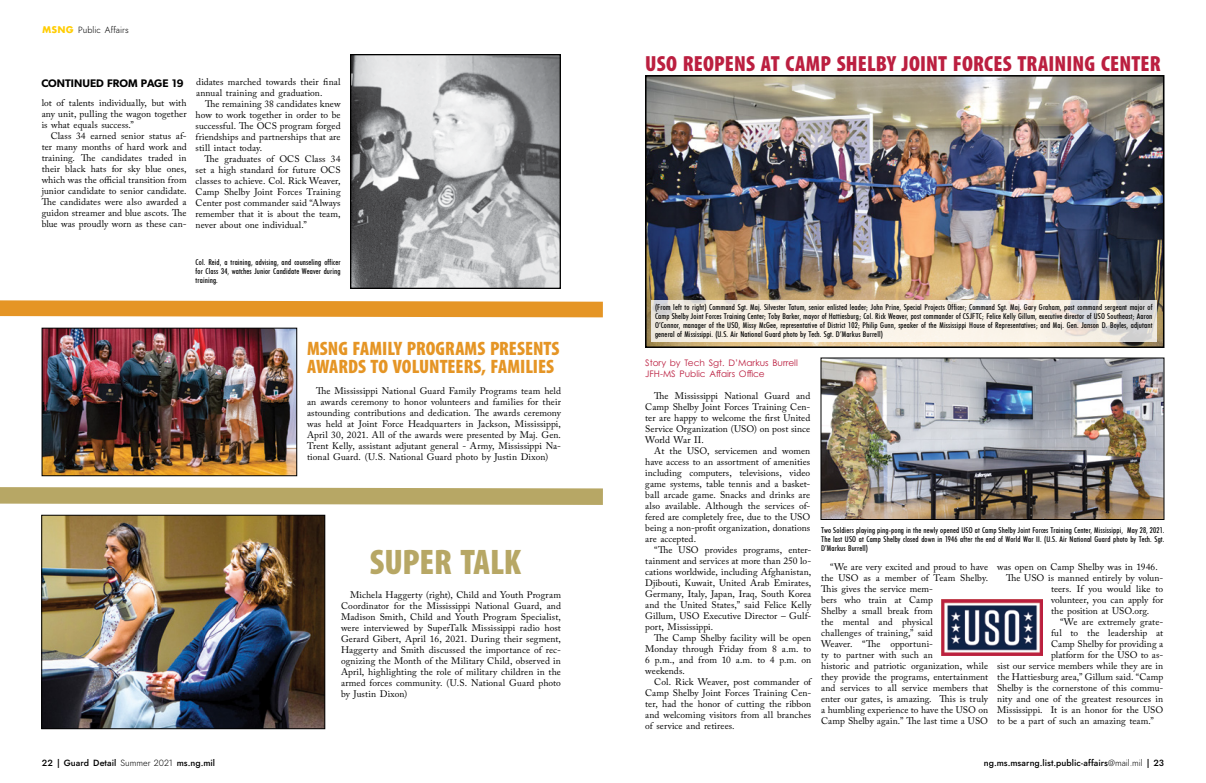
<style>
.page{position:relative;width:1206px;height:783px;background:#fff}
.page>*{position:absolute;margin:0;border:0;box-sizing:border-box;transform-origin:0 0}
.t1{font:900 condensed 35.7px "Myriad Pro";letter-spacing:-.01em;color:#b7a765}
.t2{font:900 condensed 22px "Myriad Pro";letter-spacing:.01em;color:#bb1f40}
.t3{font:900 condensed 19.5px/18px "Myriad Pro";color:#e59525}
.t4{font:600 11px "Gibson";color:#000}
.t5{font:9.5px/11px "Adobe Caslon Pro";letter-spacing:.005em;color:#000;text-align:justify}
.t6{font:500 9px "Jost";letter-spacing:.005em;color:#000}
.t7{font:9px/11px "Century Gothic Pro";color:#bb1f40}
.t8{font:300 9px "Jost";color:#000}
.t9{font:500 condensed 8px/9px "Futura BT";letter-spacing:.015em;color:#000;text-align:justify}
.s1{font-family:"Futura";font-weight:700;color:#ffcd03}
.s2{font-weight:300}
</style>
<div class="page">
<svg style="left:0;top:300px;width:603px;height:17px;background:#e79d36"></svg>
<svg style="left:0;top:487px;width:603px;height:18px;background:#bcae71"></svg>
<img style="left:43px;top:517px;width:280px;height:210px">
<div style="left:41px;top:515px;width:284px;height:214px;border:1px solid #000"></div>
<img style="left:44px;top:330px;width:251px;height:144px">
<div style="left:42px;top:328px;width:255px;height:148px;border:1px solid #000"></div>
<img style="left:822px;top:360px;width:340px;height:158px">
<div style="left:820px;top:358px;width:344px;height:162px;border:1px solid #000"></div>
<img style="left:648px;top:78px;width:514px;height:267px">
<div style="left:645px;top:75px;width:520px;height:273px;border:2px solid #000"></div>
<img style="left:942px;top:599px;width:100px;height:57px">
<svg style="left:651px;top:300px;width:506px;height:42px;background:#f2ece3"></svg>
<img style="left:352px;top:56px;width:207px;height:231px">
<div style="left:350px;top:54px;width:211px;height:235px;border:1px solid #000"></div>
<p class="t8" style="left:42px;top:24px;width:88px"><span class="s1">MSNG</span> Public Affairs</p>
<p class="t4" style="left:41px;top:76px;width:144px">CONTINUED FROM PAGE 19</p>
<p class="t5" style="left:42px;top:97px;width:146px">lot of talents individually, but with any unit, pulling the wagon together is what equals success.”</p>
<p class="t5" style="left:42px;top:130px;width:146px;text-indent:9px">Class 34 earned senior status af&shy;ter many months of hard work and training. The candidates traded in their black hats for sky blue ones, which was the official transition from junior candidate to senior candidate.<br>The candidates were also awarded a guidon streamer and blue ascots. The blue was proudly worn as these can-</p>
<p class="t5" style="left:196px;top:76px;width:146px">didates marched towards their final annual training and graduation.</p>
<p class="t5" style="left:196px;top:98px;width:146px;text-indent:10px">The remaining 38 candidates knew how to work together in order to be successful. The OCS program forged friendships and partnerships that are still intact today.</p>
<p class="t5" style="left:196px;top:153px;width:146px;text-indent:9px">The graduates of OCS Class 34 set a high standard for future OCS classes to achieve. Col. Rick Weaver, Camp Shelby Joint Forces Training Center post commander said “Always remember that it is about the team, never about one individual.”</p>
<p class="t9" style="left:196px;top:257px;width:146px">Col. Reid, a training, advising, and counseling officer for Class 34, watches Junior Candidate Weaver during training.</p>
<h3 class="t3" style="left:307px;top:339px;width:254px">MSNG FAMILY PROGRAMS PRESENTS<br>AWARDS TO VOLUNTEERS, FAMILIES</h3>
<p class="t5" style="left:307px;top:385px;width:255px;text-indent:9px">The Mississippi National Guard Family Programs team held an awards ceremony to honor volunteers and families for their astounding contributions and dedication. The awards ceremony was held at Joint Force Headquarters in Jackson, Mississippi, April 30, 2021. All of the awards were presented by Maj. Gen.<br>Trent Kelly, assistant adjutant general - Army, Mississippi Na&shy;tional Guard. (U.S. National Guard photo by Justin Dixon)</p>
<h1 class="t1" style="left:370px;top:539px;width:152px">SUPER TALK</h1>
<p class="t5" style="left:341px;top:589px;width:222px;text-indent:9px">Michela Haggerty (right), Child and Youth Program Coordinator for the Mississippi National Guard, and Madison Smith, Child and Youth Program Specialist, were interviewed by SuperTalk Mississippi radio host Gerard Gibert, April 16, 2021. During their segment, Haggerty and Smith discussed the importance of rec&shy;ognizing the Month of the Military Child, observed in April, highlighting the role of military children in the armed forces community. (U.S. National Guard photo by Justin Dixon)</p>
<p class="t6" style="left:42px;top:756px;width:175px">22 | Guard Detail <span class="s2">Summer 2021</span> ms.ng.mil</p>
<h2 class="t2" style="left:645px;top:49px;width:517px">USO REOPENS AT CAMP SHELBY JOINT FORCES TRAINING CENTER</h2>
<p class="t9" style="left:655px;top:303px;width:499px">(From left to right) Command Sgt. Maj. Silvester Tatum, senior enlisted leader; John Prine, Special Projects Officer; Command Sgt. Maj. Gary Graham, post command sergeant major of Camp Shelby Joint Forces Training Center; Toby Barker, mayor of Hattiesburg; Col. Rick Weaver, post commander of CSJFTC; Felice Kelly Gillum, executive director of USO Southeast; Aaron O’Connor, manager of the USO, Missy McGee, representative of District 102; Philip Gunn, speaker of the Mississippi House of Representatives; and Maj. Gen. Janson D. Boyles, adjutant general of Mississippi. (U.S. Air National Guard photo by Tech. Sgt. D’Markus Burrell)</p>
<p class="t7" style="left:645px;top:357px;width:154px">Story by Tech Sgt. D’Markus Burrell<br>JFH-MS Public Affairs Office</p>
<p class="t5" style="left:645px;top:390px;width:167px;text-indent:9px">The Mississippi National Guard and Camp Shelby Joint Forces Training Cen&shy;ter are happy to welcome the first United Service Organization (USO) on post since World War II.</p>
<p class="t5" style="left:645px;top:445px;width:167px;text-indent:9px">At the USO, servicemen and women have access to an assortment of amenities including computers, televisions, video game systems, table tennis and a basket&shy;ball arcade game. Snacks and drinks are also available. Although the services of&shy;fered are completely free, due to the USO being a non-profit organization, donations are accepted.</p>
<p class="t5" style="left:645px;top:544px;width:168px;text-indent:9px">“The USO provides programs, enter&shy;tainment and services at more than 250 lo&shy;cations worldwide, including Afghanistan, Djibouti, Kuwait, United Arab Emirates, Germany, Italy, Japan, Iraq, South Korea and the United States,” said Felice Kelly Gillum, USO Executive Director – Gulf&shy;port, Mississippi.</p>
<p class="t5" style="left:645px;top:632px;width:168px;text-indent:9px">The Camp Shelby facility will be open Monday through Friday from 8 a.m. to 6 p.m., and from 10 a.m. to 4 p.m. on weekends.</p>
<p class="t5" style="left:645px;top:676px;width:168px;text-indent:9px">Col. Rick Weaver, post commander of Camp Shelby Joint Forces Training Cen&shy;ter, had the honor of cutting the ribbon and welcoming visitors from all branches of service and retirees.</p>
<p class="t9" style="left:821px;top:526px;width:345px">Two Soldiers playing ping-pong in the newly opened USO at Camp Shelby Joint Forces Training Center, Mississippi, May 28, 2021.<br>The last USO at Camp Shelby closed down in 1946 after the end of World War II. (U.S. Air National Guard photo by Tech. Sgt.<br>D’Markus Burrell)</p>
<p class="t5" style="left:821px;top:561px;width:168px;text-align:left;text-indent:9px">“We are very excited and proud to have the USO as a member of Team Shelby.<br>This gives the service mem-<br>bers who train at Camp<br>Shelby a small break from<br>the mental and physical<br>challenges of training,” said<br>Weaver. “The opportuni-<br>ty to partner with such an<br>historic and patriotic organization, while they provide the programs, entertainment and services to all service members that enter our gates, is amazing. This is truly a humbling experience to have the USO on<br>Camp Shelby again.” The last time a USO</p>
<p class="t5" style="left:997px;top:561px;width:162px">was open on Camp Shelby was in 1946.</p>
<p class="t5" style="left:1006px;top:572px;width:159px">The USO is manned entirely by volun-</p>
<p class="t5" style="left:1051px;top:583px;width:114px">teers. If you would like to</p>
<p class="t5" style="left:1051px;top:594px;width:114px">volunteer, you can apply for</p>
<p class="t5" style="left:1051px;top:605px;width:100px">the position at USO.org.</p>
<p class="t5" style="left:1060px;top:616px;width:105px">“We are extremely grate-</p>
<p class="t5" style="left:1051px;top:627px;width:114px">ful to the leadership at</p>
<p class="t5" style="left:1051px;top:638px;width:114px">Camp Shelby for providing a</p>
<p class="t5" style="left:1051px;top:649px;width:114px">platform for the USO to as-</p>
<p class="t5" style="left:997px;top:660px;width:168px">sist our service members while they are in</p>
<p class="t5" style="left:997px;top:671px;width:168px">the Hattiesburg area,” Gillum said. “Camp</p>
<p class="t5" style="left:997px;top:682px;width:168px">Shelby is the cornerstone of this commu-</p>
<p class="t5" style="left:997px;top:693px;width:168px">nity and one of the greatest resources in</p>
<p class="t5" style="left:997px;top:704px;width:168px">Mississippi. It is an honor for the USO</p>
<p class="t5" style="left:997px;top:715px;width:158px">to be a part of such an amazing team.”</p>
<p class="t6" style="left:984px;top:756px;width:182px">ng.ms.msarng.list.public-affairs<span class="s2">@mail.mil</span> | 23</p>
</div>
